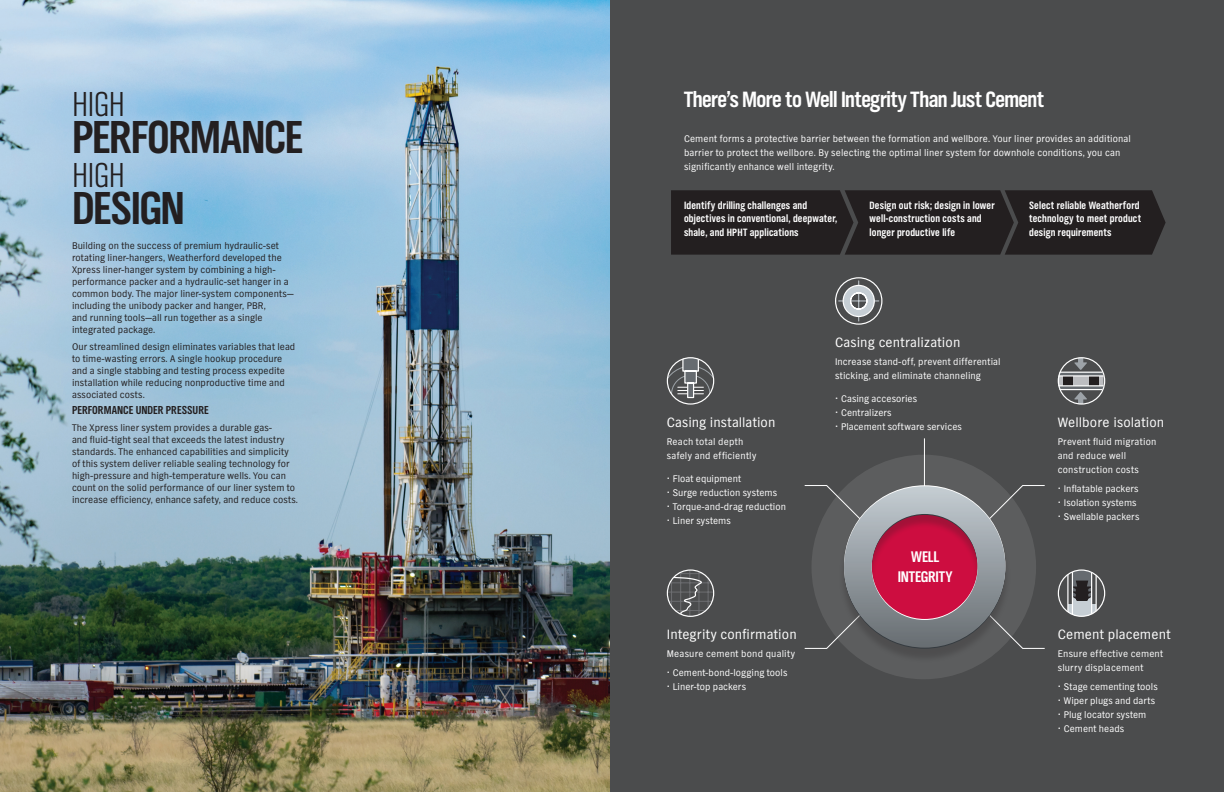
<style>
.page{position:relative;width:1224px;height:792px;background:#fff}
.page>*{position:absolute;margin:0;border:0;box-sizing:border-box;transform-origin:0 0}
.Headline{font:48px "TV Nord EF Bold Con";letter-spacing:-.025em;color:#231f20}
.Headline-2{font:36px "TV Nord EF Light Con";letter-spacing:-.03em;color:#231f20}
.Headline-3{font:23px "TV Nord EF Bold Con";letter-spacing:-.025em;color:#fff}
.numbers_usa{font:16px "TV Nord EF Bold Con";letter-spacing:-.005em;color:#fff}
.t1{font:14px "TV Nord EF";letter-spacing:.01em;color:#fff}
.Pull_Quote_14_Auto{font:12px "TV Nord EF Bold Con";letter-spacing:.01em;color:#231f20}
.t2{font:11px/13.2px "TV Nord EF Bold Con";letter-spacing:.015em;color:#fff}
.Pull_Quote_14_Auto-2{font:10px/12px "TV Nord EF";letter-spacing:.005em;color:#231f20}
.White_Body_Copy_10_1{font:10px/14px "TV Nord EF";letter-spacing:.015em;color:#fff}
</style>
<div class="page">
<img style="left:0;top:0;width:611px;height:792px">
<div style="left:611px;top:0;width:613px;height:792px;background:#4b4c4d"></div>
<div style="left:811px;top:455px;width:225px;height:224px;background:#5c5d5e;border-radius:50%"></div>
<div style="left:671px;top:190px;width:495px;height:65px;background:#231f20"></div>
<hr style="left:924px;top:438px;width:1px;height:73px;background:#fff">
<div style="left:839px;top:491px;width:172px;height:172px;background:#231f20;opacity:.25"></div>
<svg style="left:804px;top:485px;width:241px;height:164px"></svg>
<hr style="left:667px;top:573px;width:47px;height:1px;background:#6c6d70">
<hr style="left:667px;top:583px;width:47px;height:1px;background:#6c6d70">
<hr style="left:667px;top:592px;width:47px;height:1px;background:#6c6d70">
<hr style="left:667px;top:601px;width:47px;height:1px;background:#6c6d70">
<hr style="left:667px;top:610px;width:47px;height:1px;background:#6c6d70">
<hr style="left:667px;top:619px;width:47px;height:1px;background:#6c6d70">
<hr style="left:667px;top:629px;width:47px;height:1px;background:#6c6d70">
<hr style="left:708px;top:570px;width:1px;height:46px;background:#6c6d70">
<svg style="left:667px;top:571px;width:36px;height:45px"></svg>
<div style="left:667px;top:569px;width:47px;height:48px;border:1px solid #fff;border-radius:50%"></div>
<svg style="left:667px;top:359px;width:47px;height:44px"></svg>
<div style="left:667px;top:357px;width:47px;height:48px;border:1px solid #fff;border-radius:50%"></div>
<svg style="left:835px;top:277px;width:48px;height:48px"></svg>
<svg style="left:1058px;top:359px;width:45px;height:44px"></svg>
<div style="left:1058px;top:357px;width:47px;height:48px;border:1px solid #fff;border-radius:50%"></div>
<svg style="left:1067px;top:571px;width:30px;height:45px"></svg>
<div style="left:1058px;top:569px;width:47px;height:48px;border:1px solid #fff;border-radius:50%"></div>
<p class="Headline-2" style="left:72px;top:85px;width:55px">HIGH</p>
<p class="Headline" style="left:72px;top:108px;width:232px">PERFORMANCE</p>
<p class="Headline-2" style="left:72px;top:156px;width:55px">HIGH</p>
<p class="Headline" style="left:72px;top:179px;width:115px">DESIGN</p>
<p class="Pull_Quote_14_Auto-2" style="left:72px;top:240px;width:223px">Building on the success of premium hydraulic-set rotating liner-hangers, Weatherford developed the Xpress liner-hanger system by combining a high&shy;performance packer and a hydraulic-set hanger in a common body. The major liner-system components— including the unibody packer and hanger, PBR,<br>and running tools—all run together as a single integrated package.</p>
<p class="Pull_Quote_14_Auto-2" style="left:72px;top:341px;width:225px">Our streamlined design eliminates variables that lead to time-wasting errors. A single hookup procedure and a single stabbing and testing process expedite installation while reducing nonproductive time and associated costs.</p>
<p class="Pull_Quote_14_Auto" style="left:72px;top:403px;width:138px">PERFORMANCE UNDER PRESSURE</p>
<p class="Pull_Quote_14_Auto-2" style="left:72px;top:422px;width:228px">The Xpress liner system provides a durable gas-<br>and fluid-tight seal that exceeds the latest industry standards. The enhanced capabilities and simplicity of this system deliver reliable sealing technology for high-pressure and high-temperature wells. You can count on the solid performance of our liner system to increase efficiency, enhance safety, and reduce costs.</p>
<p class="Headline-3" style="left:684px;top:86px;width:362px">There’s More to Well Integrity Than Just Cement</p>
<p class="White_Body_Copy_10_1" style="left:684px;top:132px;width:449px">Cement forms a protective barrier between the formation and wellbore. Your liner provides an additional barrier to protect the wellbore. By selecting the optimal liner system for downhole conditions, you can significantly enhance well integrity.</p>
<p class="t2" style="left:684px;top:199px;width:155px">Identify drilling challenges and objectives in conventional, deepwater, shale, and HPHT applications</p>
<p class="t2" style="left:870px;top:199px;width:126px">Design out risk; design in lower well-construction costs and longer productive life</p>
<p class="t2" style="left:1029px;top:199px;width:114px">Select reliable Weatherford technology to meet product design requirements</p>
<p class="t1" style="left:667px;top:415px;width:110px">Casing installation</p>
<p class="White_Body_Copy_10_1" style="left:667px;top:435px;width:91px">Reach total depth safely and efficiently</p>
<p class="White_Body_Copy_10_1" style="left:673px;top:472px;width:70px">Float equipment</p>
<p class="White_Body_Copy_10_1" style="left:673px;top:486px;width:106px">Surge reduction systems</p>
<p class="White_Body_Copy_10_1" style="left:673px;top:500px;width:115px">Torque-and-drag reduction</p>
<p class="White_Body_Copy_10_1" style="left:673px;top:514px;width:60px">Liner systems</p>
<p class="t1" style="left:667px;top:627px;width:131px">Integrity confirmation</p>
<p class="White_Body_Copy_10_1" style="left:667px;top:647px;width:130px">Measure cement bond quality</p>
<p class="White_Body_Copy_10_1" style="left:673px;top:666px;width:116px">Cement-bond-logging tools</p>
<p class="White_Body_Copy_10_1" style="left:673px;top:680px;width:75px">Liner-top packers</p>
<p class="t1" style="left:835px;top:335px;width:127px">Casing centralization</p>
<p class="White_Body_Copy_10_1" style="left:835px;top:355px;width:167px">Increase stand-off, prevent differential sticking, and eliminate channeling</p>
<p class="White_Body_Copy_10_1" style="left:841px;top:392px;width:78px">Casing accesories</p>
<p class="White_Body_Copy_10_1" style="left:841px;top:406px;width:52px">Centralizers</p>
<p class="White_Body_Copy_10_1" style="left:841px;top:420px;width:122px">Placement software services</p>
<p class="numbers_usa" style="left:911px;top:548px;width:29px">WELL</p>
<p class="numbers_usa" style="left:898px;top:567px;width:56px">INTEGRITY</p>
<p class="t1" style="left:1058px;top:415px;width:108px">Wellbore isolation</p>
<p class="White_Body_Copy_10_1" style="left:1058px;top:435px;width:100px">Prevent fluid migration and reduce well construction costs</p>
<p class="White_Body_Copy_10_1" style="left:1064px;top:482px;width:76px">Inflatable packers</p>
<p class="White_Body_Copy_10_1" style="left:1064px;top:496px;width:74px">Isolation systems</p>
<p class="White_Body_Copy_10_1" style="left:1064px;top:510px;width:77px">Swellable packers</p>
<p class="t1" style="left:1058px;top:627px;width:114px">Cement placement</p>
<p class="White_Body_Copy_10_1" style="left:1058px;top:647px;width:107px">Ensure effective cement slurry displacement</p>
<p class="White_Body_Copy_10_1" style="left:1064px;top:680px;width:95px">Stage cementing tools</p>
<p class="White_Body_Copy_10_1" style="left:1064px;top:694px;width:93px">Wiper plugs and darts</p>
<p class="White_Body_Copy_10_1" style="left:1064px;top:708px;width:84px">Plug locator system</p>
<p class="White_Body_Copy_10_1" style="left:1064px;top:722px;width:62px">Cement heads</p>
</div>
